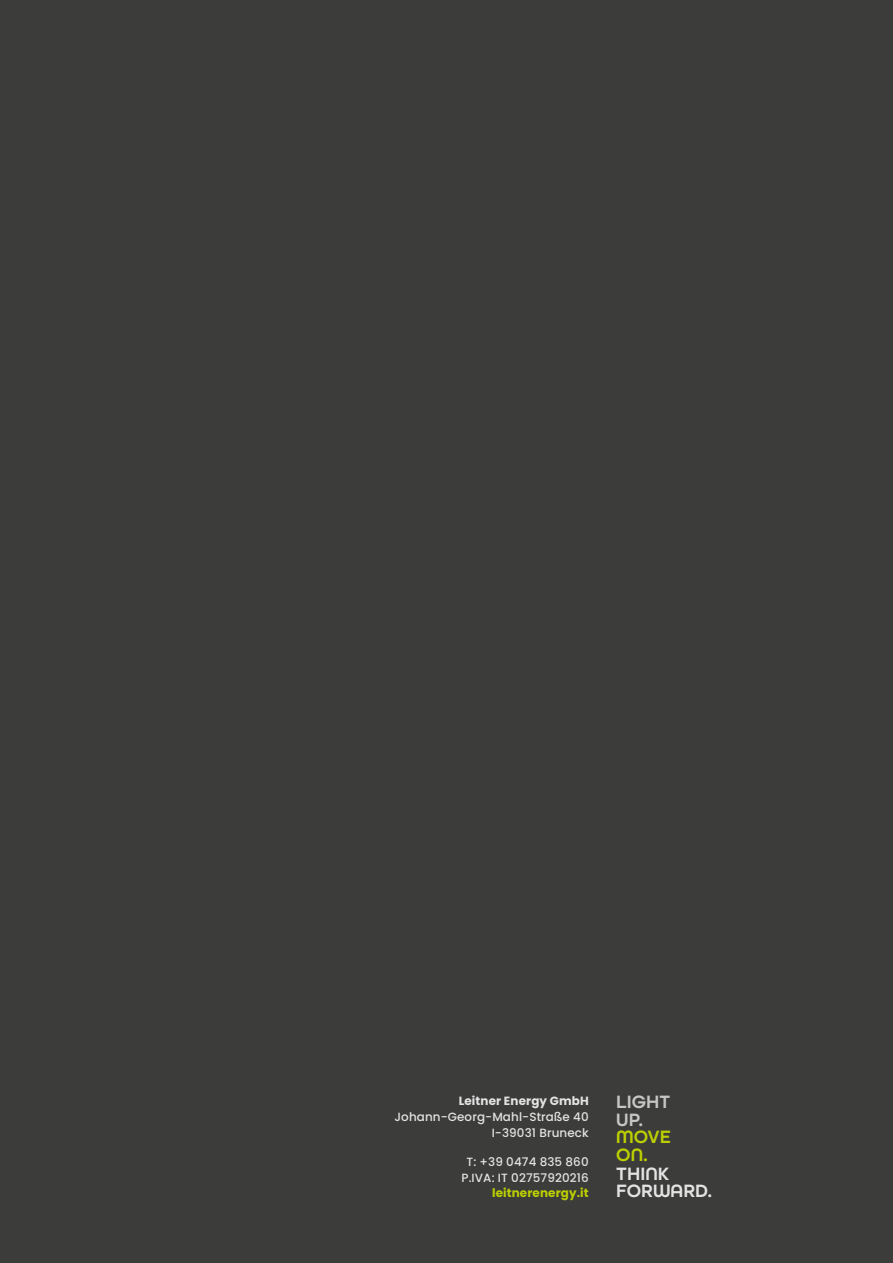
<style>
.page{position:relative;width:893px;height:1263px;background:#3c3c3b}
.page>*{position:absolute;margin:0;border:0;box-sizing:border-box;transform-origin:0 0}
.t1{font:600 18.9px/17.9px "All Round Gothic";color:#e3e3e3}
.t2{font:600 18.9px/17.9px "All Round Gothic";color:#c6c6c6}
.t3{font:600 18.9px/17.9px "All Round Gothic";color:#bccf00}
.t4{font:500 11.85px/15.9px "Poppins";letter-spacing:.01em;color:#e3e3e3;text-align:right}
.t5{font:700 11.85px "Poppins";letter-spacing:.01em;color:#e3e3e3}
.t6{font:700 11.85px "Poppins";letter-spacing:.01em;color:#bccf00}
</style>
<div class="page">
<p class="t5" style="left:459px;top:1094px;width:132px">Leitner Energy GmbH</p>
<p class="t4" style="left:394px;top:1109px;width:196px">Johann-Georg-Mahl-Straße 40<br>I-39031 Bruneck</p>
<p class="t4" style="left:461px;top:1153px;width:129px;text-align:center">T: +39 0474 835 860<br>P.IVA: IT 02757920216</p>
<p class="t6" style="left:492px;top:1186px;width:98px">leitnerenergy.it</p>
<h1 class="t2" style="left:616px;top:1093px;width:55px">LIGHT<br>UP.</h1>
<h1 class="t3" style="left:616px;top:1128px;width:56px">MOVE<br>ON.</h1>
<h1 class="t1" style="left:616px;top:1164px;width:98px">THINK<br>FORWARD.</h1>
</div>
